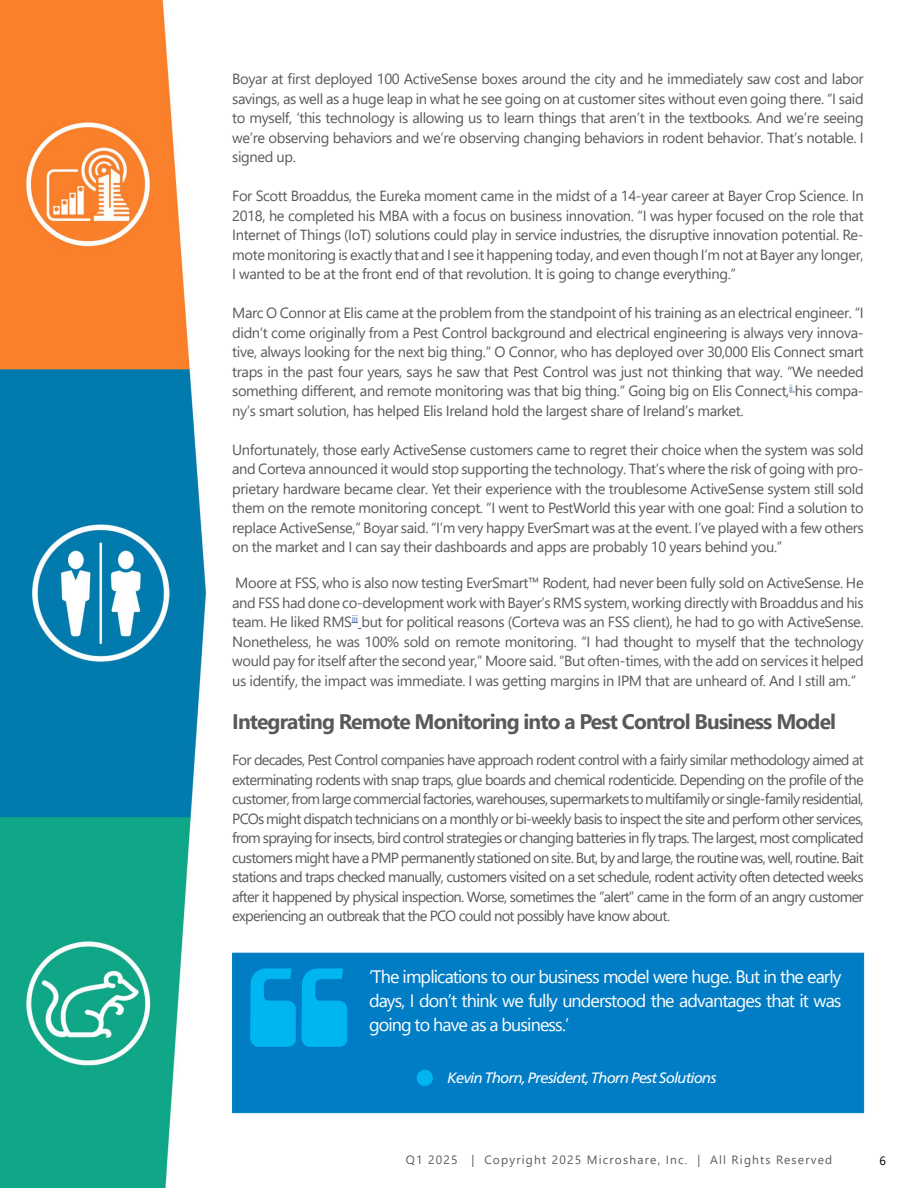
<style>
.page{position:relative;width:918px;height:1188px;background:#fff}
.page>*{position:absolute;margin:0;border:0;box-sizing:border-box;transform-origin:0 0}
.t1{font:700 21px "Segoe UI";letter-spacing:-.04em;color:#58595b}
.t2{font:18px/24px "Segoe UI";letter-spacing:-.05em;color:#fff;text-align:justify}
.t3{font:italic 15px "Frutiger Neue LT";letter-spacing:-.05em;color:#fff}
.t4{font:14.7px/19.5px "Segoe UI";letter-spacing:-.025em;color:#58595b;text-align:justify}
.t5{font:12px "Segoe UI";letter-spacing:.1em;color:#58595b}
.t6{font:12px "Segoe UI";color:#000}
</style>
<div class="page">
<img style="left:0;top:0;width:865px;height:1188px">
<svg style="left:352px;top:622px;width:9px;height:7px"></svg>
<div style="left:232px;top:953px;width:632px;height:160px;background:#007dc5;border:1px solid #007dc5"></div>
<div style="left:417px;top:1070px;width:16px;height:16px;background:#00b6f1;border-radius:50%"></div>
<svg style="left:250px;top:968px;width:97px;height:79px"></svg>
<p class="t4" style="left:232px;top:68px;width:633px">Boyar at first deployed 100 ActiveSense boxes around the city and he immediately saw cost and labor savings, as well as a huge leap in what he see going on at customer sites without even going there. “I said to myself, ‘this technology is allowing us to learn things that aren’t in the textbooks. And we’re seeing we’re observing behaviors and we’re observing changing behaviors in rodent behavior. That’s notable. I signed up.</p>
<p class="t4" style="left:232px;top:185px;width:633px">For Scott Broaddus, the Eureka moment came in the midst of a 14-year career at Bayer Crop Science. In 2018, he completed his MBA with a focus on business innovation. “I was hyper focused on the role that Internet of Things (IoT) solutions could play in service industries, the disruptive innovation potential. Re&shy;mote monitoring is exactly that and I see it happening today, and even though I’m not at Bayer any longer, I wanted to be at the front end of that revolution. It is going to change everything.”</p>
<p class="t4" style="left:232px;top:302px;width:633px">Marc O Connor at Elis came at the problem from the standpoint of his training as an electrical engineer. “I didn’t come originally from a Pest Control background and electrical engineering is always very innova&shy;tive, always looking for the next big thing.” O Connor, who has deployed over 30,000 Elis Connect smart traps in the past four years, says he saw that Pest Control was just not thinking that way. “We needed something different, and remote monitoring was that big thing.” Going big on Elis Connect,<sup>ii</sup> his compa&shy;ny’s smart solution, has helped Elis Ireland hold the largest share of Ireland’s market.</p>
<p class="t4" style="left:232px;top:438px;width:633px">Unfortunately, those early ActiveSense customers came to regret their choice when the system was sold and Corteva announced it would stop supporting the technology. That’s where the risk of going with pro&shy;prietary hardware became clear. Yet their experience with the troublesome ActiveSense system still sold them on the remote monitoring concept. “I went to PestWorld this year with one goal: Find a solution to replace ActiveSense,” Boyar said. “I’m very happy EverSmart was at the event. I’ve played with a few others on the market and I can say their dashboards and apps are probably 10 years behind you.”</p>
<p class="t4" style="left:232px;top:572px;width:633px">Moore at FSS, who is also now testing EverSmart™ Rodent, had never been fully sold on ActiveSense. He and FSS had done co-development work with Bayer’s RMS system, working directly with Broaddus and his team. He liked RMS<sup>iii</sup> but for political reasons (Corteva was an FSS client), he had to go with ActiveSense.<br>Nonetheless, he was 100% sold on remote monitoring. “I had thought to myself that the technology would pay for itself after the second year,” Moore said. “But often-times, with the add on services it helped us identify, the impact was immediate. I was getting margins in IPM that are unheard of. And I still am.”</p>
<h1 class="t1" style="left:232px;top:702px;width:606px">Integrating Remote Monitoring into a Pest Control Business Model</h1>
<p class="t4" style="left:232px;top:749px;width:633px">For decades, Pest Control companies have approach rodent control with a fairly similar methodology aimed at exterminating rodents with snap traps, glue boards and chemical rodenticide. Depending on the profile of the customer, from large commercial factories, warehouses, supermarkets to multifamily or single-family residential, PCOs might dispatch technicians on a monthly or bi-weekly basis to inspect the site and perform other services, from spraying for insects, bird control strategies or changing batteries in fly traps. The largest, most complicated customers might have a PMP permanently stationed on site. But, by and large, the routine was, well, routine. Bait stations and traps checked manually, customers visited on a set schedule, rodent activity often detected weeks after it happened by physical inspection. Worse, sometimes the “alert” came in the form of an angry customer experiencing an outbreak that the PCO could not possibly have know about.</p>
<p class="t2" style="left:369px;top:963px;width:474px">‘The implications to our business model were huge. But in the early days, I don’t think we fully understood the advantages that it was going to have as a business.’</p>
<p class="t3" style="left:448px;top:1069px;width:271px">Kevin Thorn, President, Thorn Pest Solutions</p>
<p class="t5" style="left:406px;top:1148px;width:428px">Q1 2025 | Copyright 2025 Microshare, Inc. | All Rights Reserved</p>
<p class="t6" style="left:879px;top:1149px;width:8px">6</p>
</div>
